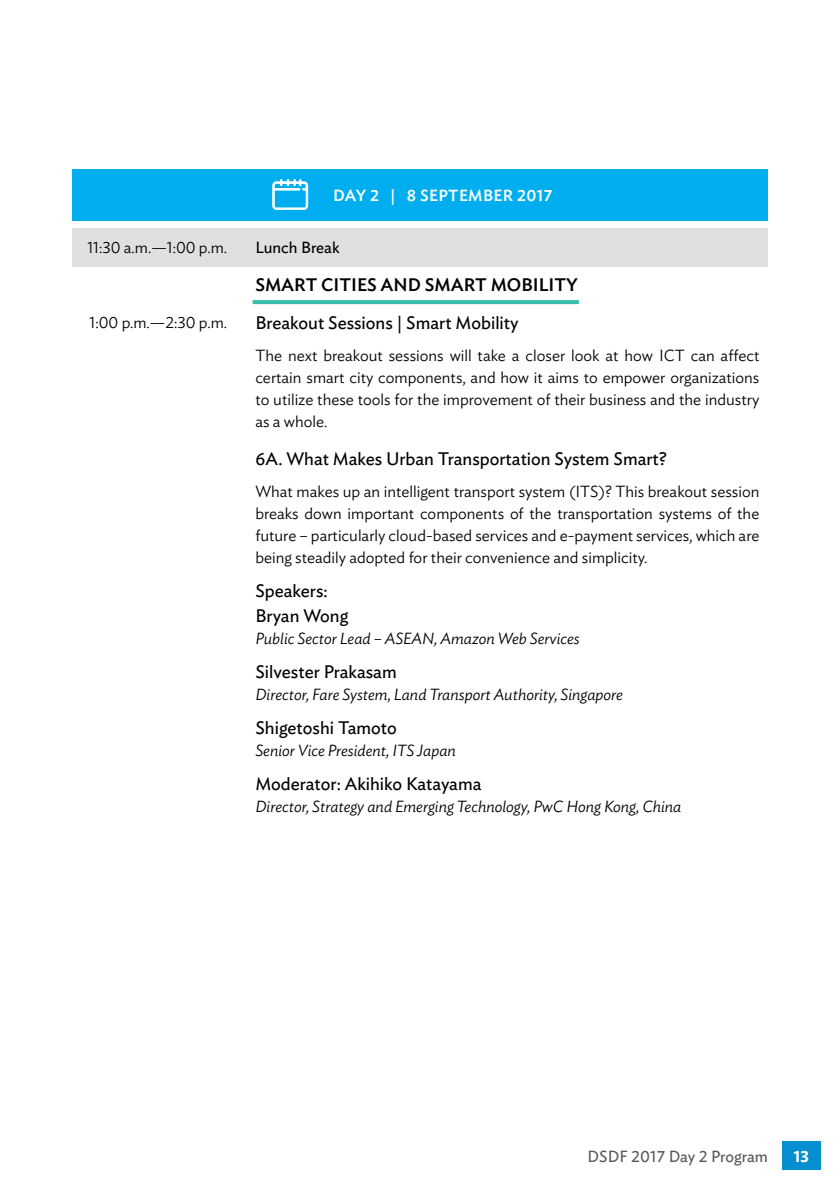
<style>
.page{position:relative;width:840px;height:1191px;background:#fff}
.page>*{position:absolute;margin:0;border:0;box-sizing:border-box;transform-origin:0 0}
.t1{font:18px/24px "Ideal Sans";color:#000}
.t2{font:500 18px "Ideal Sans";color:#000}
.t3{font:300 16px/22px "Ideal Sans";color:#000;text-align:justify}
.t4{font:italic 300 16px "Ideal Sans";color:#000}
.t5{font:500 16px "Ideal Sans";letter-spacing:.02em;color:#fff}
.t6{font:16px "Ideal Sans";color:#58595b}
.t7{font:16px "Ideal Sans";color:#000}
.t8{font:600 16px "Ideal Sans";color:#fff}
</style>
<div class="page">
<div style="left:781px;top:1141px;width:39px;height:28px;background:#058fd0"></div>
<div style="left:72px;top:228px;width:695px;height:38px;background:#e1e0e0"></div>
<div style="left:72px;top:169px;width:695px;height:51px;background:#00aeef"></div>
<svg style="left:272px;top:179px;width:36px;height:31px"></svg>
<svg style="left:252px;top:300px;width:326px;height:4px"></svg>
<p class="t3" style="left:87px;top:235px;width:141px">11:30 a.m.—1:00 p.m.</p>
<p class="t3" style="left:89px;top:310px;width:139px">1:00 p.m.—2:30 p.m.</p>
<p class="t5" style="left:333px;top:183px;width:127px">DAY 2 | 8 SE PTEM</p>
<p class="t5" style="left:482px;top:183px;width:71px">BER 2017</p>
<p class="t7" style="left:255px;top:236px;width:86px">Lunch Break</p>
<p class="t2" style="left:255px;top:271px;width:14px">SMART</p>
<p class="t2" style="left:321px;top:271px;width:22px">CITIES</p>
<p class="t2" style="left:380px;top:271px;width:58px">AN D SMART</p>
<p class="t2" style="left:490px;top:271px;width:88px">MOBILITY</p>
<p class="t1" style="left:255px;top:310px;width:264px">Breakout Sessions | Smart Mobility</p>
<p class="t3" style="left:255px;top:343px;width:505px">The next breakout sessions will take a closer look at how ICT can affect certain smart city components, and how it aims to empower organizations to utilize these tools for the improvement of their business and the industry as a whole.</p>
<p class="t1" style="left:255px;top:446px;width:413px">6A. What Makes Urban Transportation System Smart?</p>
<p class="t3" style="left:255px;top:479px;width:505px">What makes up an intelligent transport system (ITS)? This breakout session breaks down important components of the transportation systems of the future – particularly cloud-based services and e-payment services, which are being steadily adopted for their convenience and simplicity.</p>
<p class="t1" style="left:255px;top:578px;width:94px">Speakers:<br>Bryan Wong</p>
<p class="t4" style="left:255px;top:625px;width:326px">Public Sector Lead – ASEAN, Amazon Web Services</p>
<p class="t1" style="left:255px;top:658px;width:143px">Silvester Prakasam</p>
<p class="t4" style="left:255px;top:681px;width:369px">Director, Fare System, Land Transport Authority, Singapore</p>
<p class="t1" style="left:255px;top:714px;width:143px">Shigetoshi Tamoto</p>
<p class="t4" style="left:255px;top:737px;width:202px">Senior Vice President, ITS Japan</p>
<p class="t1" style="left:255px;top:770px;width:227px">Moderator: Akihiko Katayama</p>
<p class="t4" style="left:255px;top:793px;width:427px">Director, Strategy and Emerging Technology, PwC Hong Kong, China</p>
<p class="t6" style="left:587px;top:1144px;width:182px">DSDF 2017 Day 2 Program</p>
<p class="t8" style="left:793px;top:1143px;width:17px">13</p>
</div>
